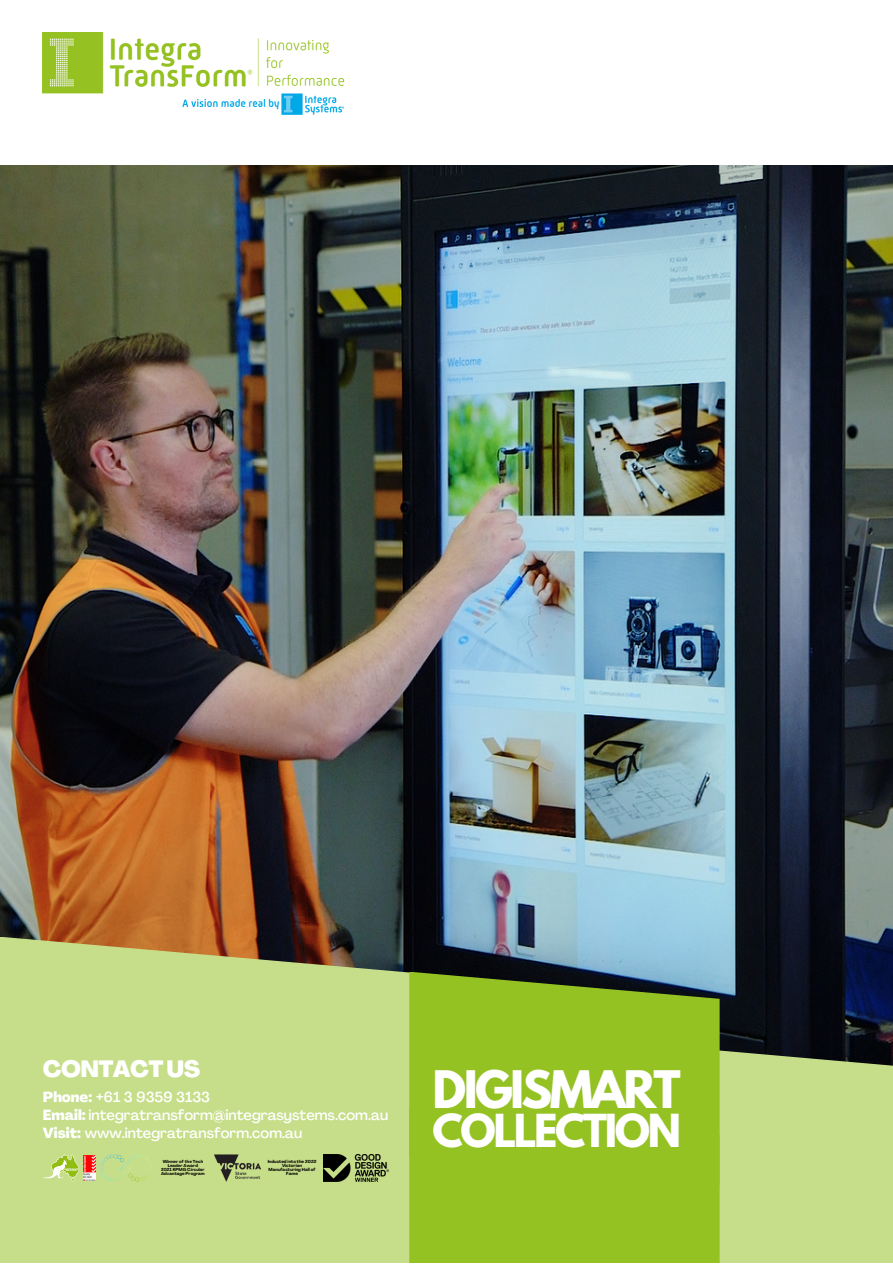
<style>
.page{position:relative;width:893px;height:1264px;background:#fff}
.page>*{position:absolute;margin:0;border:0;box-sizing:border-box;transform-origin:0 0}
.t1{font:700 45.75px "League Spartan";letter-spacing:-.06em;color:#fff}
.t2{font:700 40.35px "League Spartan";letter-spacing:-.06em;color:#fff}
.t3{font:800 23.1px "Agrandir";letter-spacing:-.03em;color:#fff}
.t4{font:500 14.4px "Agrandir";color:#fff}
.t5{font:700 4.35px/4.2px "Agrandir";color:#000;text-align:center}
.t6{font:700 4.2px/4.2px "Agrandir";color:#000;text-align:center}
.t7{font:700 2.1px "League Spartan";color:#fff}
.s1{font-weight:800}
</style>
<div class="page">
<img style="left:0;top:165px;width:892px;height:865px">
<svg style="left:719px;top:1030px;width:173px;height:232px;background:#afc47a"></svg>
<svg style="left:0;top:936px;width:685px;height:326px;background:#b9ce84"></svg>
<div style="left:409px;top:1184px;width:310px;height:78px;background:#95c223"></div>
<svg style="left:409px;top:971px;width:310px;height:213px;background:#8eb926"></svg>
<img style="left:324px;top:1154px;width:64px;height:27px">
<img style="left:214px;top:1154px;width:47px;height:27px">
<img style="left:84px;top:1155px;width:11px;height:25px">
<svg style="left:43px;top:1154px;width:36px;height:27px"></svg>
<svg style="left:100px;top:1154px;width:52px;height:27px"></svg>
<img style="left:43px;top:32px;width:301px;height:82px">
<h3 class="t3" style="left:43px;top:1059px;width:159px">CONTACT US</h3>
<p class="t4" style="left:43px;top:1090px;width:169px"><span class="s1">Phone:</span> +61 3 9359 3133</p>
<p class="t4" style="left:43px;top:1126px;width:261px"><span class="s1">Visit:</span> www.integratransform.com.au</p>
<p class="t4" style="left:43px;top:1108px;width:347px"><span class="s1">Email:</span> integratransform@integrasystems.com.au</p>
<p class="t7" style="left:64px;top:1167px;width:15px">AUSTRALIAN</p>
<p class="t6" style="left:161px;top:1159px;width:45px">Winner of the Tech<br>Leader Award<br>2021 KPMG Circular<br>Advantage Program</p>
<p class="t5" style="left:268px;top:1159px;width:50px">Inducted into the 2022<br>Victorian<br>Manufacturing Hall of<br>Fame</p>
<h1 class="t1" style="left:432px;top:1066px;width:249px">DIGISMART</h1>
<h2 class="t2" style="left:432px;top:1110px;width:250px">COLLECTION</h2>
</div>
